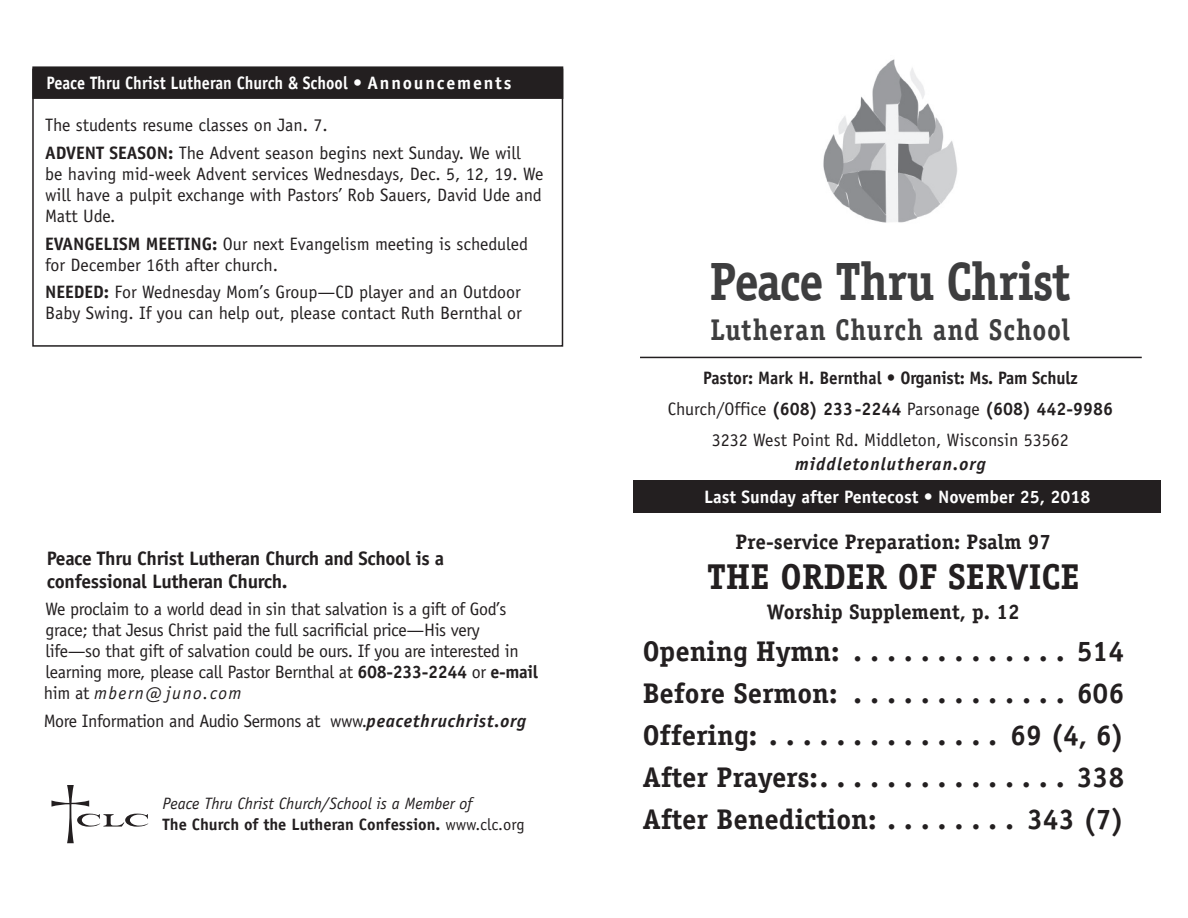
<style>
.page{position:relative;width:1188px;height:918px;background:#fff}
.page>*{position:absolute;margin:0;border:0;box-sizing:border-box;transform-origin:0 0}
.t1{font:700 54px "Officina Serif";letter-spacing:-.025em;color:#3e3e3f;scale:.9 1}
.t2{font:700 36px "Officina Serif";color:#231f20}
.t3{font:700 30px "Officina Serif";letter-spacing:.03em;color:#3e3e3f;scale:.9 1}
.Head_1{font:700 28.5px "Officina Serif";color:#231f20}
.Head_1-2{font:700 21px "Officina Serif";color:#231f20}
.scriputr_reading_hea{font:700 19.5px/22.5px "Officina Sans";letter-spacing:-.02em;color:#231f20}
.scriputr_reading_hea-2{font:18px/21px "Officina Sans";color:#231f20}
.scriputr_reading_hea-3{font:18px/21px "Officina Sans";letter-spacing:-.02em;color:#231f20}
.t4{font:700 18px "Officina Sans";color:#fff;scale:.9 1}
.t5{font:700 18px "Officina Sans";color:#231f20}
.t6{font:700 18px "Officina Sans";color:#231f20;scale:.95 1}
.t7{font:700 18px "Officina Sans";color:#fff}
.t8{font:italic 700 18px "Officina Sans";letter-spacing:.06em;color:#231f20}
.scriputr_reading_hea-4{font:700 16.5px "Officina Sans";color:#231f20}
.scriputr_reading_hea-5{font:italic 16.5px "Officina Sans";color:#231f20}
.s1{font-weight:700}
.s2{font-style:italic}
.s3{font-weight:700;font-style:italic}
.s4{font-weight:400}
</style>
<div class="page">
<svg style="left:51px;top:785px;width:97px;height:58px"></svg>
<hr style="left:640px;top:357px;width:502px;height:1px;background:#231f20">
<div style="left:634px;top:480px;width:527px;height:32px;background:#231f20"></div>
<div style="left:32px;top:69px;width:531px;height:278px;border:2px solid #231f20"></div>
<div style="left:33px;top:67px;width:530px;height:31px;background:#231f20"></div>
<div style="left:32px;top:66px;width:531px;height:33px;border:2px solid #231f20"></div>
<img style="left:823px;top:59px;width:134px;height:164px">
<p class="t4" style="left:47px;top:71px;width:518px">Peace Thru Christ Lutheran Church &amp; School • Announcements</p>
<p class="scriputr_reading_hea-2" style="left:45px;top:114px;width:284px">The students resume classes on Jan. 7.</p>
<p class="scriputr_reading_hea-2" style="left:45px;top:142px;width:500px"><span class="s1">ADVENT SEASON:</span> The Advent season begins next Sunday. We will<br>be having mid-week Advent services Wednesdays, Dec. 5, 12, 19. We will have a pulpit exchange with Pastors’ Rob Sauers, David Ude and Matt Ude.</p>
<p class="scriputr_reading_hea-2" style="left:45px;top:233px;width:485px"><span class="s1">EVANGELISM MEETING:</span> Our next Evangelism meeting is scheduled for December 16th after church.</p>
<p class="scriputr_reading_hea-2" style="left:45px;top:282px;width:478px"><span class="s1">NEEDED:</span> For Wednesday Mom’s Group—CD player and an Outdoor<br>Baby Swing. If you can help out, please contact Ruth Bernthal or</p>
<p class="scriputr_reading_hea" style="left:47px;top:547px;width:399px">Peace Thru Christ Lutheran Church and School is a confessional Lutheran Church.</p>
<p class="scriputr_reading_hea-3" style="left:44px;top:599px;width:496px">We proclaim to a world dead in sin that salvation is a gift of God’s grace; that Jesus Christ paid the full sacrificial price—His very life—so that gift of salvation could be ours. If you are interested in learning more, please call Pastor Bernthal at <span class="s1">608-233-2244</span> or <span class="s1">e-mail </span>him at <span class="s2">mbern@ juno.com</span></p>
<p class="scriputr_reading_hea-3" style="left:44px;top:711px;width:484px">More Information and Audio Sermons at www.<span class="s3">peacethruchrist.org</span></p>
<p class="scriputr_reading_hea-5" style="left:163px;top:794px;width:311px">Peace Thru Christ Church/School is a Member of</p>
<p class="scriputr_reading_hea-4" style="left:163px;top:814px;width:364px">The Church of the Lutheran Confession. <span class="s4">www.clc.org</span></p>
<p class="t1" style="left:710px;top:248px;width:402px">Peace Thru Christ</p>
<p class="t3" style="left:710px;top:311px;width:401px">Lutheran Church and School</p>
<p class="t6" style="left:703px;top:367px;width:396px">Pastor: Mark H. Bernthal • Organist: Ms. Pam Schulz</p>
<p class="t5" style="left:668px;top:397px;width:447px"><span class="s4">Church/Office</span> (608) 233-2244 <span class="s4">Parsonage</span> (608) 442-9986</p>
<p class="scriputr_reading_hea-2" style="left:712px;top:429px;width:358px">3232 West Point Rd. Middleton, Wisconsin 53562</p>
<p class="t8" style="left:795px;top:453px;width:192px">middletonlutheran.org</p>
<p class="t7" style="left:704px;top:486px;width:388px">Last Sunday after Pentecost • November 25, 2018</p>
<p class="Head_1-2" style="left:736px;top:529px;width:317px">Pre-service Preparation: Psalm 97</p>
<p class="t2" style="left:707px;top:554px;width:374px">THE ORDER OF SERVICE</p>
<p class="Head_1-2" style="left:767px;top:599px;width:254px">Worship Supplement, p. 12</p>
<p class="Head_1" style="left:643px;top:633px;width:206px">Opening Hymn: ..............</p>
<p class="Head_1" style="left:1077px;top:633px;width:49px">514</p>
<p class="Head_1" style="left:643px;top:675px;width:204px">Before Sermon: ..............</p>
<p class="Head_1" style="left:1077px;top:675px;width:49px">606</p>
<p class="Head_1" style="left:643px;top:717px;width:124px">Offering: ...............</p>
<p class="Head_1" style="left:1010px;top:717px;width:115px">69 (4, 6)</p>
<p class="Head_1" style="left:643px;top:759px;width:187px">After Prayers: ...............</p>
<p class="Head_1" style="left:1077px;top:759px;width:49px">338</p>
<p class="Head_1" style="left:643px;top:801px;width:243px">After Benediction: .........</p>
<p class="Head_1" style="left:1027px;top:801px;width:99px">343 (7)</p>
</div>
